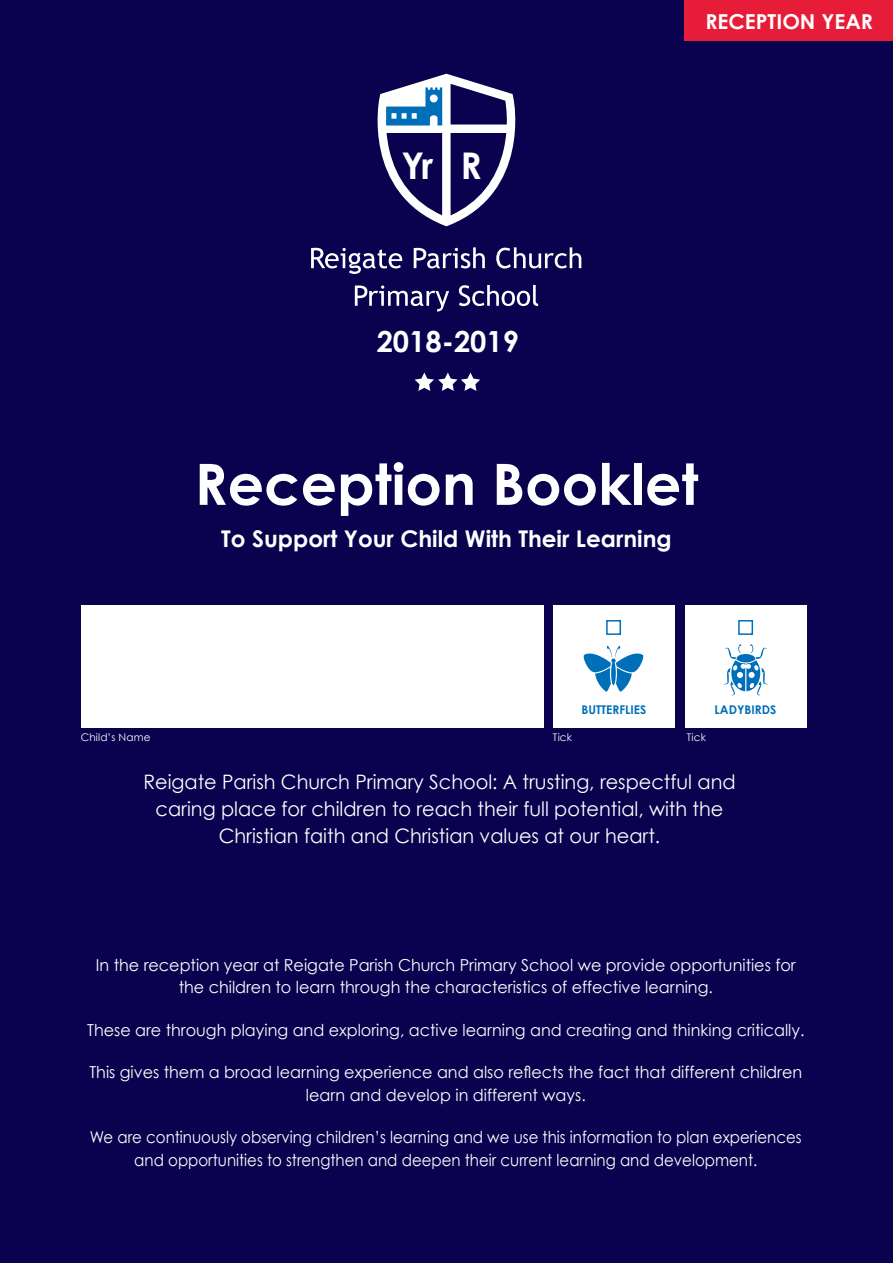
<style>
.page{position:relative;width:893px;height:1263px;background:#0a024e}
.page>*{position:absolute;margin:0;border:0;box-sizing:border-box;transform-origin:0 0}
.t1{font:700 57px "Century Gothic";color:#fff}
.t2{font:700 36.75px "Century Gothic";color:#fff}
.t3{font:700 29.1px "Century Gothic";color:#fff}
.t4{font:700 23.1px "Century Gothic";color:#fff}
.t5{font:700 20.55px "Century Gothic";color:#fff}
.t6{font:19.95px/26.8px "Century Gothic";color:#fff;text-align:center}
.t7{font:16.5px/22.5px "Century Gothic";color:#fff;text-align:center}
.t8{font:16.5px/22.5px "Century Gothic";color:#fff;text-align:center;scale:.91 1}
.t9{font:700 12px "Century Gothic";color:#006fba}
.t10{font:10.5px "Century Gothic";letter-spacing:.01em;color:#fff}
</style>
<div class="page">
<svg style="left:311px;top:248px;width:91px;height:26px"></svg>
<svg style="left:414px;top:247px;width:71px;height:21px"></svg>
<svg style="left:496px;top:247px;width:85px;height:21px"></svg>
<svg style="left:355px;top:285px;width:94px;height:27px"></svg>
<svg style="left:459px;top:285px;width:79px;height:21px"></svg>
<svg style="left:377px;top:74px;width:139px;height:152px"></svg>
<div style="left:81px;top:605px;width:463px;height:122px;background:#fff"></div>
<div style="left:553px;top:605px;width:122px;height:122px;background:#fff"></div>
<div style="left:685px;top:605px;width:122px;height:122px;background:#fff"></div>
<div style="left:738px;top:620px;width:15px;height:15px;border:2px solid #006fba"></div>
<div style="left:606px;top:620px;width:15px;height:15px;border:2px solid #006fba"></div>
<svg style="left:723px;top:644px;width:45px;height:52px"></svg>
<svg style="left:583px;top:646px;width:61px;height:46px"></svg>
<div style="left:685px;top:0;width:208px;height:41px;background:#e61c38"></div>
<svg style="left:415px;top:373px;width:65px;height:18px"></svg>
<p class="t2" style="left:401px;top:143px;width:33px">Yr</p>
<p class="t2" style="left:460px;top:143px;width:23px">R</p>
<p class="t5" style="left:705px;top:8px;width:169px">RECEPTION YEAR</p>
<p class="t3" style="left:377px;top:324px;width:144px">2018-2019</p>
<p class="t1" style="left:195px;top:448px;width:505px">Reception Booklet</p>
<p class="t4" style="left:221px;top:524px;width:452px">To Support Your Child With Their Learning</p>
<p class="t9" style="left:582px;top:702px;width:66px">BUTTERFLIES</p>
<p class="t9" style="left:714px;top:702px;width:63px">LADYBIRDS</p>
<p class="t10" style="left:81px;top:730px;width:71px">Child’s Name</p>
<p class="t10" style="left:553px;top:730px;width:21px">Tick</p>
<p class="t10" style="left:687px;top:730px;width:21px">Tick</p>
<p class="t6" style="left:143px;top:768px;width:594px">Reigate Parish Church Primary School: A trusting, respectful and caring place for children to reach their full potential, with the<br>Christian faith and Christian values at our heart.</p>
<p class="t7" style="left:96px;top:953px;width:701px">In the reception year at Reigate Parish Church Primary School we provide opportunities for the children to learn through the characteristics of effective learning.</p>
<p class="t7" style="left:87px;top:1018px;width:719px">These are through playing and exploring, active learning and creating and thinking critically.</p>
<p class="t7" style="left:89px;top:1061px;width:714px">This gives them a broad learning experience and also reflects the fact that different children learn and develop in different ways.</p>
<p class="t8" style="left:90px;top:1126px;width:784px">We are continuously observing children’s learning and we use this information to plan experiences and opportunities to strengthen and deepen their current learning and development.</p>
</div>
